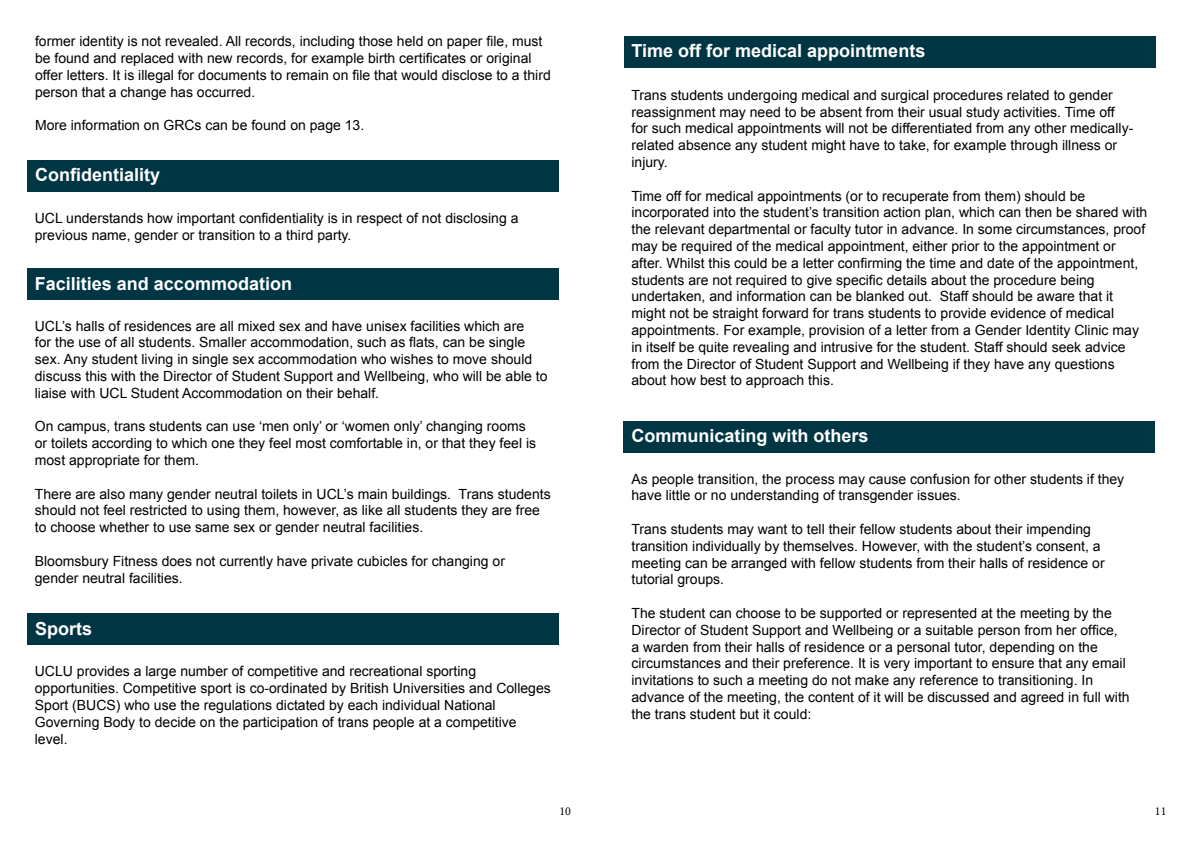
<style>
.page{position:relative;width:1191px;height:842px;background:#fff}
.page>*{position:absolute;margin:0;border:0;box-sizing:border-box;transform-origin:0 0}
.t1{font:700 18px "Arial";color:#fff}
.t2{font:14px/16.8px "Arial";color:#000}
.t3{font:12px "Minion Pro";color:#000}
</style>
<div class="page">
<div style="left:27px;top:160px;width:531px;height:31px;background:#003644"></div>
<div style="left:27px;top:268px;width:531px;height:32px;background:#003644"></div>
<div style="left:27px;top:613px;width:531px;height:32px;background:#003644"></div>
<div style="left:624px;top:36px;width:531px;height:31px;background:#003644"></div>
<div style="left:624px;top:421px;width:531px;height:31px;background:#003644"></div>
<p class="t2" style="left:35px;top:33px;width:517px">former identity is not revealed. All records, including those held on paper file, must be found and replaced with new records, for example birth certificates or original offer letters. It is illegal for documents to remain on file that would disclose to a third person that a change has occurred.</p>
<p class="t2" style="left:35px;top:117px;width:331px">More information on GRCs can be found on page 13.</p>
<p class="t1" style="left:35px;top:163px;width:127px">Confidentiality</p>
<p class="t2" style="left:35px;top:210px;width:485px">UCL understands how important confidentiality is in respect of not disclosing a previous name, gender or transition to a third party.</p>
<p class="t1" style="left:35px;top:272px;width:259px">Facilities and accommodation</p>
<p class="t2" style="left:35px;top:317px;width:514px">UCL’s halls of residences are all mixed sex and have unisex facilities which are<br>for the use of all students. Smaller accommodation, such as flats, can be single sex. Any student living in single sex accommodation who wishes to move should discuss this with the Director of Student Support and Wellbeing, who will be able to liaise with UCL Student Accommodation on their behalf.</p>
<p class="t2" style="left:35px;top:418px;width:503px">On campus, trans students can use ‘men only’ or ‘women only’ changing rooms or toilets according to which one they feel most comfortable in, or that they feel is most appropriate for them.</p>
<p class="t2" style="left:35px;top:485px;width:517px">There are also many gender neutral toilets in UCL’s main buildings. Trans students should not feel restricted to using them, however, as like all students they are free to choose whether to use same sex or gender neutral facilities.</p>
<p class="t2" style="left:35px;top:553px;width:471px">Bloomsbury Fitness does not currently have private cubicles for changing or gender neutral facilities.</p>
<p class="t1" style="left:35px;top:617px;width:59px">Sports</p>
<p class="t2" style="left:35px;top:663px;width:517px">UCLU provides a large number of competitive and recreational sporting opportunities. Competitive sport is co-ordinated by British Universities and Colleges Sport (BUCS) who use the regulations dictated by each individual National Governing Body to decide on the participation of trans people at a competitive level.</p>
<p class="t1" style="left:631px;top:39px;width:295px">Time off for medical appointments</p>
<p class="t2" style="left:631px;top:87px;width:503px">Trans students undergoing medical and surgical procedures related to gender reassignment may need to be absent from their usual study activities. Time off for such medical appointments will not be differentiated from any other medically&shy;related absence any student might have to take, for example through illness or injury.</p>
<p class="t2" style="left:631px;top:187px;width:517px">Time off for medical appointments (or to recuperate from them) should be incorporated into the student’s transition action plan, which can then be shared with the relevant departmental or faculty tutor in advance. In some circumstances, proof may be required of the medical appointment, either prior to the appointment or after. Whilst this could be a letter confirming the time and date of the appointment, students are not required to give specific details about the procedure being undertaken, and information can be blanked out. Staff should be aware that it might not be straight forward for trans students to provide evidence of medical appointments. For example, provision of a letter from a Gender Identity Clinic may in itself be quite revealing and intrusive for the student. Staff should seek advice from the Director of Student Support and Wellbeing if they have any questions about how best to approach this.</p>
<p class="t1" style="left:631px;top:424px;width:239px">Communicating with others</p>
<p class="t2" style="left:631px;top:470px;width:494px">As people transition, the process may cause confusion for other students if they have little or no understanding of transgender issues.</p>
<p class="t2" style="left:631px;top:521px;width:475px">Trans students may want to tell their fellow students about their impending transition individually by themselves. However, with the student’s consent, a meeting can be arranged with fellow students from their halls of residence or tutorial groups.</p>
<p class="t2" style="left:631px;top:605px;width:500px">The student can choose to be supported or represented at the meeting by the Director of Student Support and Wellbeing or a suitable person from her office,<br>a warden from their halls of residence or a personal tutor, depending on the circumstances and their preference. It is very important to ensure that any email invitations to such a meeting do not make any reference to transitioning. In advance of the meeting, the content of it will be discussed and agreed in full with the trans student but it could:</p>
<p class="t3" style="left:559px;top:803px;width:13px">10</p>
<p class="t3" style="left:1155px;top:803px;width:13px">11</p>
</div>
